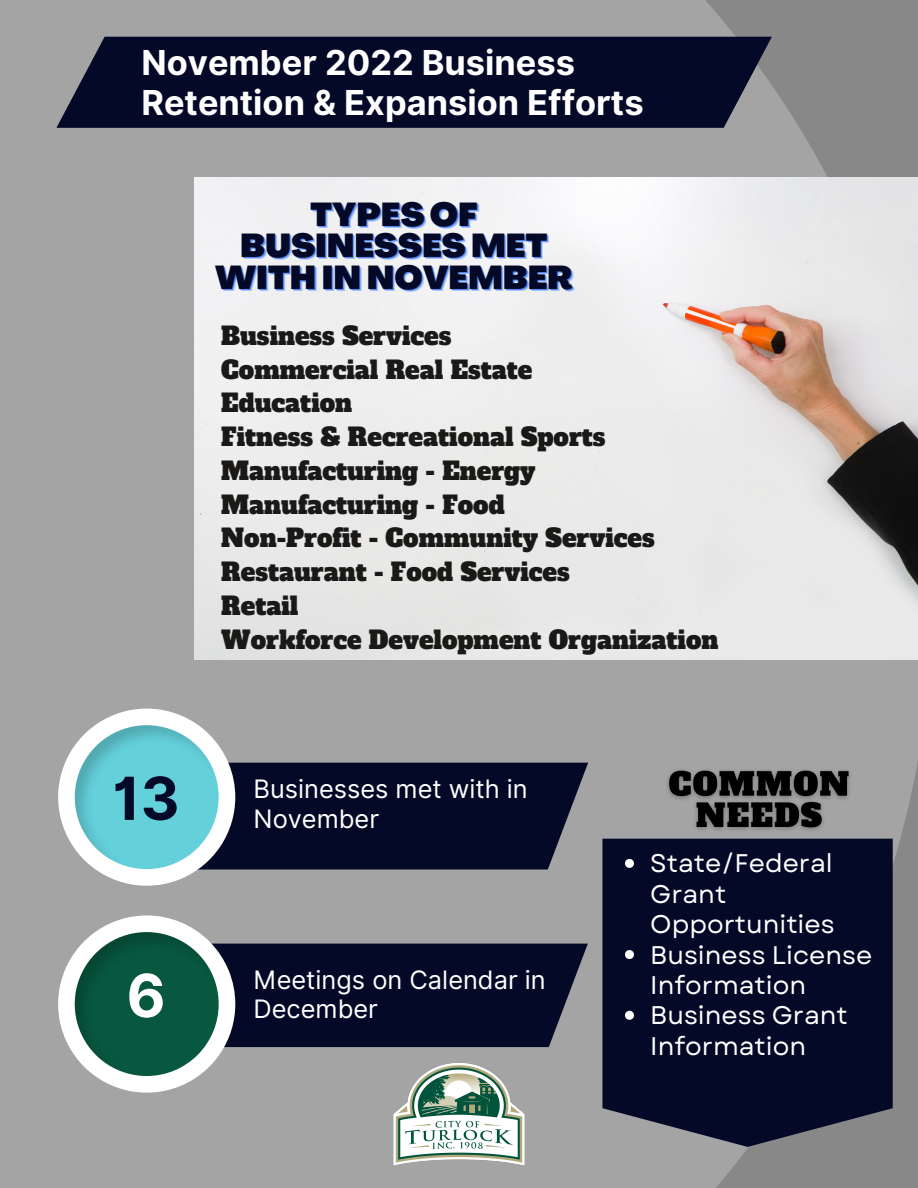
<style>
.page{position:relative;width:918px;height:1188px;background:#fff}
.page>*{position:absolute;margin:0;border:0;box-sizing:border-box;transform-origin:0 0}
.t1{font:700 59.4px "Inter";color:#030927}
.t2{font:700 59.4px "Inter";color:#fff}
.t3{font:700 34.35px/40.5px "Inter";color:#fff}
.t4{font:900 32.55px/31.5px "Agrandir";color:#030927;text-align:center}
.t5{font:25.5px/30.3px "Garet";color:#fff}
.t6{font:25.35px/29.7px "Inter";color:#fff}
.t7{font:24.45px/33.8px "Alfa Slab One";color:#1a1918}
</style>
<div class="page">
<img style="left:0;top:0;width:918px;height:1188px">
<div style="left:235px;top:763px;width:353px;height:107px;background:#030927"></div>
<svg style="left:56px;top:709px;width:179px;height:178px"></svg>
<div style="left:235px;top:944px;width:353px;height:103px;background:#030927"></div>
<svg style="left:56px;top:915px;width:179px;height:179px"></svg>
<img style="left:394px;top:1060px;width:130px;height:108px">
<svg style="left:56px;top:37px;width:716px;height:91px;background:#0e132f"></svg>
<svg style="left:602px;top:839px;width:291px;height:308px;background:#0d122e"></svg>
<svg style="left:625px;top:859px;width:9px;height:9px"></svg>
<svg style="left:625px;top:950px;width:9px;height:9px"></svg>
<svg style="left:625px;top:1011px;width:9px;height:9px"></svg>
<img style="left:195px;top:177px;width:723px;height:483px">
<img style="left:661px;top:756px;width:198px;height:90px">
<h2 class="t3" style="left:142px;top:42px;width:504px">November 2022 Business<br>Retention &amp; Expansion Efforts</h2>
<h3 class="t4" style="left:215px;top:202px;width:359px">TYPES OF<br>BUSINESSES MET<br>WITH IN NOVEMBER</h3>
<p class="t7" style="left:221px;top:319px;width:499px">Business Services<br>Commercial Real Estate<br>Education<br>Fitness &amp; Recreational Sports<br>Manufacturing - Energy<br>Manufacturing - Food<br>Non-Profit - Community Services<br>Restaurant - Food Services<br>Retail<br>Workforce Development Organization</p>
<h1 class="t1" style="left:112px;top:763px;width:69px">13</h1>
<p class="t6" style="left:254px;top:774px;width:276px">Businesses met with in<br>November</p>
<h1 class="t2" style="left:127px;top:960px;width:41px">6</h1>
<p class="t6" style="left:254px;top:964px;width:294px">Meetings on Calendar in<br>December</p>
<p class="t5" style="left:650px;top:848px;width:224px">State/Federal<br>Grant<br>Opportunities<br>Business License<br>Information<br>Business Grant<br>Information</p>
</div>
